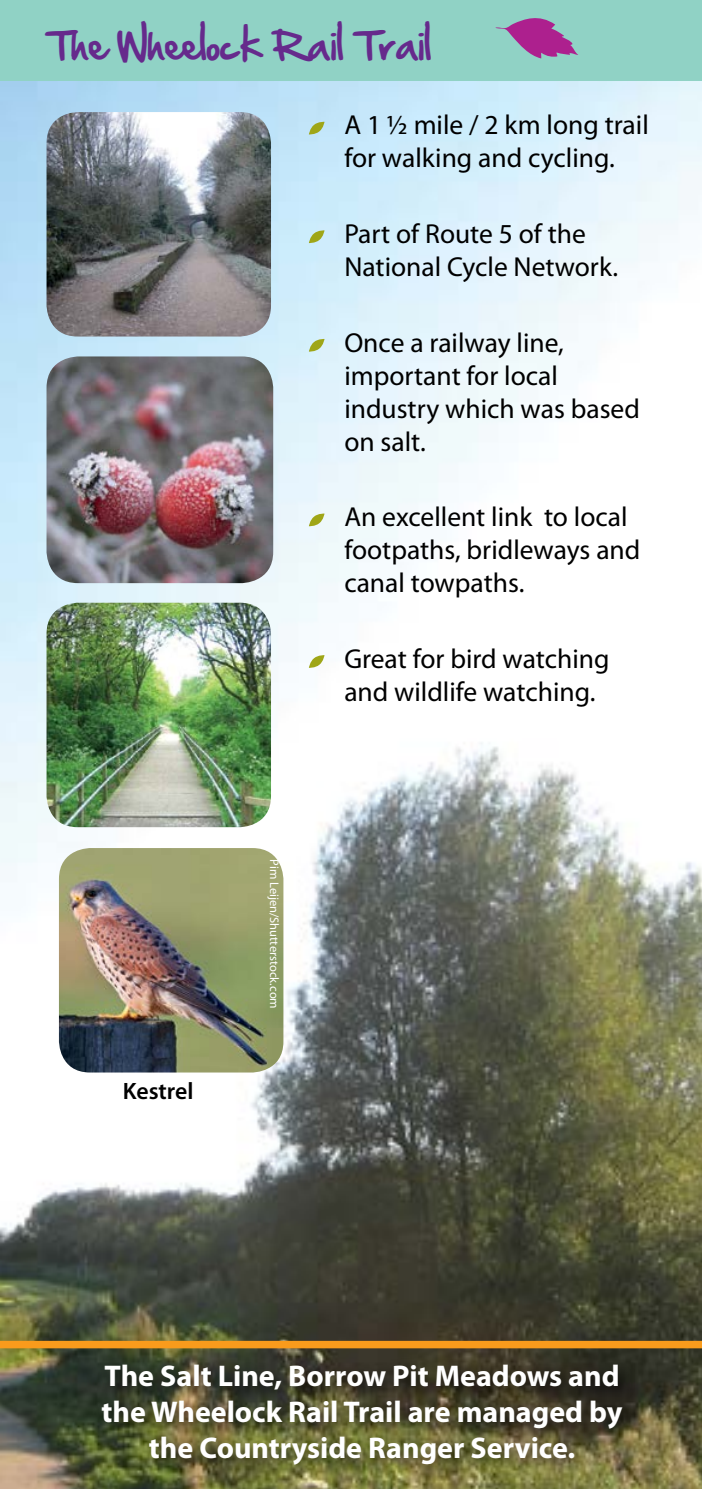
<style>
.page{position:relative;width:702px;height:1489px;background:#fff}
.page>*{position:absolute;margin:0;border:0;box-sizing:border-box;transform-origin:0 0}
.t1{font:35px "Hand Of Sean";color:#662a8c}
.t2{font:700 30px "Myriad Pro";color:#fff}
.t3{font:27.5px/33px "Myriad Pro";color:#000}
.t4{font:600 23.75px "Myriad Pro";color:#000}
.t5{font:12.5px "Myriad Pro";color:#fff}
</style>
<div class="page">
<img style="left:0;top:80px;width:702px;height:1408px">
<div style="left:0;top:0;width:702px;height:80px;background:#90d2c5"></div>
<svg style="left:309px;top:121px;width:15px;height:14px"></svg>
<svg style="left:309px;top:230px;width:15px;height:13px"></svg>
<svg style="left:309px;top:338px;width:15px;height:14px"></svg>
<svg style="left:309px;top:513px;width:15px;height:13px"></svg>
<svg style="left:309px;top:654px;width:15px;height:14px"></svg>
<svg style="left:495px;top:18px;width:83px;height:40px"></svg>
<img style="left:47px;top:112px;width:224px;height:224px">
<img style="left:59px;top:848px;width:224px;height:224px">
<img style="left:47px;top:602px;width:224px;height:225px">
<img style="left:47px;top:356px;width:226px;height:227px">
<div style="left:94px;top:1356px;width:545px;height:126px;background:#000;opacity:.75"></div>
<div style="left:0;top:1340px;width:702px;height:8px;background:#f99b1c"></div>
<p class="t1" style="left:47px;top:14px;width:386px">The Wheelock Rail Trail</p>
<p class="t3" style="left:344px;top:109px;width:306px">A 1 ½ mile / 2 km long trail for walking and cycling.</p>
<p class="t3" style="left:344px;top:218px;width:275px">Part of Route 5 of the<br>National Cycle Network.</p>
<p class="t3" style="left:344px;top:326px;width:297px">Once a railway line, important for local industry which was based on salt.</p>
<p class="t3" style="left:344px;top:501px;width:297px">An excellent link to local footpaths, bridleways and canal towpaths.</p>
<p class="t4" style="left:123px;top:1077px;width:72px">Kestrel</p>
<p class="t5" style="left:281px;top:859px;width:151px;rotate:90deg">Pim Leijen/Shutterstock.com</p>
<p class="t3" style="left:344px;top:642px;width:266px">Great for bird watching and wildlife watching.</p>
<p class="t2" style="left:105px;top:1358px;width:516px">The Salt Line, Borrow Pit Meadows and</p>
<p class="t2" style="left:102px;top:1394px;width:522px">the Wheelock Rail Trail are managed by</p>
<p class="t2" style="left:149px;top:1430px;width:428px">the Countryside Ranger Service.</p>
</div>
